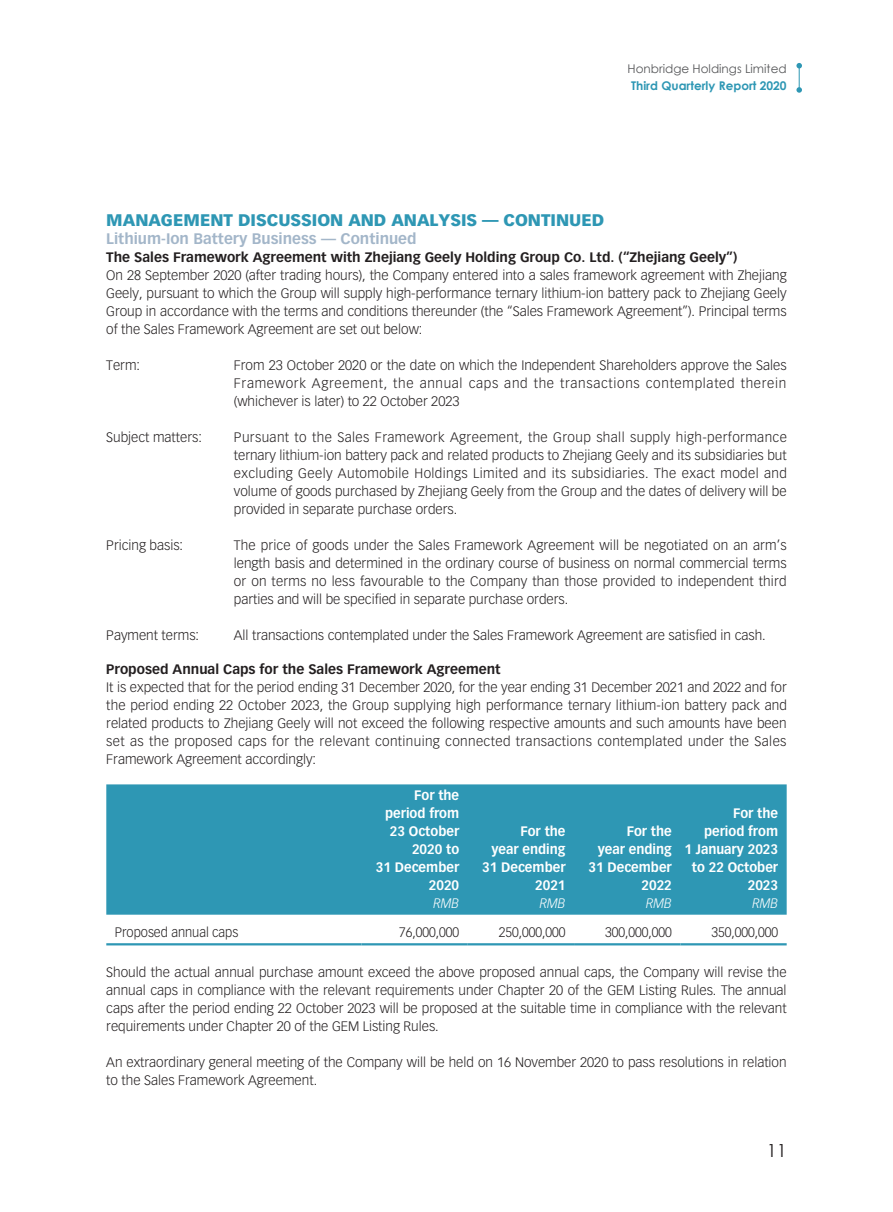
<style>
.page{position:relative;width:893px;height:1212px;background:#fff}
.page>*{position:absolute;margin:0;border:0;box-sizing:border-box;transform-origin:0 0}
.t1{font:18px "Century Gothic";color:#231f20}
.t2{font:900 16.5px "Vectora LT Std";color:#2e97b4}
.t3{font:700 15px "Vectora LT Std";color:#a3b6c9}
.t4{font:300 13.5px/18px "Vectora LT Std";color:#231f20;text-align:justify}
.t5{font:700 13.5px/18px "Vectora LT Std";color:#fff;text-align:right;scale:.95 1}
.t6{font:700 13.5px "Vectora LT Std";color:#231f20}
.t7{font:300 13.5px "Vectora LT Std";color:#231f20;scale:.95 1}
.t8{font:italic 300 13.5px "Vectora LT Std";color:#fff;scale:.95 1}
.t9{font:12px "Century Gothic";color:#57585a}
.t10{font:700 12px "Century Gothic";color:#2e97b4}
</style>
<div class="page">
<svg style="left:796px;top:63px;width:6px;height:30px"></svg>
<div style="left:106px;top:784px;width:681px;height:131px;background:#2e97b4"></div>
<hr style="left:106px;top:943px;width:255px;height:2px;background:#2e97b4">
<hr style="left:361px;top:943px;width:107px;height:2px;background:#2e97b4">
<hr style="left:468px;top:943px;width:106px;height:2px;background:#2e97b4">
<hr style="left:574px;top:943px;width:106px;height:2px;background:#2e97b4">
<hr style="left:680px;top:943px;width:107px;height:2px;background:#2e97b4">
<p class="t9" style="left:627px;top:61px;width:161px">Honbridge Holdings Limited</p>
<p class="t10" style="left:631px;top:76px;width:157px">Third Quarterly Report 2020</p>
<p class="t2" style="left:106px;top:210px;width:500px">MANAGEMENT DISCUSSION AND ANALYSIS — CONTINUED</p>
<p class="t3" style="left:106px;top:230px;width:312px">Lithium-Ion Battery Business — Continued</p>
<p class="t6" style="left:106px;top:249px;width:632px">The Sales Framework Agreement with Zhejiang Geely Holding Group Co. Ltd. (“Zhejiang Geely”)</p>
<p class="t4" style="left:106px;top:267px;width:682px">On 28 September 2020 (after trading hours), the Company entered into a sales framework agreement with Zhejiang Geely, pursuant to which the Group will supply high-performance ternary lithium-ion battery pack to Zhejiang Geely Group in accordance with the terms and conditions thereunder (the “Sales Framework Agreement”). Principal terms of the Sales Framework Agreement are set out below:</p>
<p class="t4" style="left:106px;top:357px;width:35px">Term:</p>
<p class="t4" style="left:234px;top:357px;width:554px">From 23 October 2020 or the date on which the Independent Shareholders approve the Sales Framework Agreement, the annual caps and the transactions contemplated therein (whichever is later) to 22 October 2023</p>
<p class="t4" style="left:106px;top:429px;width:97px">Subject matters:</p>
<p class="t4" style="left:234px;top:429px;width:555px">Pursuant to the Sales Framework Agreement, the Group shall supply high-performance ternary lithium-ion battery pack and related products to Zhejiang Geely and its subsidiaries but excluding Geely Automobile Holdings Limited and its subsidiaries. The exact model and volume of goods purchased by Zhejiang Geely from the Group and the dates of delivery will be provided in separate purchase orders.</p>
<p class="t4" style="left:106px;top:537px;width:78px">Pricing basis:</p>
<p class="t4" style="left:234px;top:537px;width:554px">The price of goods under the Sales Framework Agreement will be negotiated on an arm’s length basis and determined in the ordinary course of business on normal commercial terms or on terms no less favourable to the Company than those provided to independent third parties and will be specified in separate purchase orders.</p>
<p class="t4" style="left:106px;top:627px;width:94px">Payment terms:</p>
<p class="t4" style="left:234px;top:627px;width:533px">All transactions contemplated under the Sales Framework Agreement are satisfied in cash.</p>
<p class="t6" style="left:106px;top:661px;width:396px">Proposed Annual Caps for the Sales Framework Agreement</p>
<p class="t4" style="left:106px;top:678px;width:682px">It is expected that for the period ending 31 December 2020, for the year ending 31 December 2021 and 2022 and for the period ending 22 October 2023, the Group supplying high performance ternary lithium-ion battery pack and related products to Zhejiang Geely will not exceed the following respective amounts and such amounts have been set as the proposed caps for the relevant continuing connected transactions contemplated under the Sales Framework Agreement accordingly:</p>
<p class="t5" style="left:376px;top:786px;width:89px">For the period from<br>23 October<br>2020 to<br>31 December<br>2020</p>
<p class="t5" style="left:684px;top:804px;width:100px">For the<br>period from<br>1 January 2023 to 22 October<br>2023</p>
<p class="t5" style="left:482px;top:822px;width:89px">For the<br>year ending<br>31 December<br>2021</p>
<p class="t5" style="left:588px;top:822px;width:89px">For the<br>year ending<br>31 December<br>2022</p>
<p class="t8" style="left:434px;top:895px;width:28px">RMB</p>
<p class="t8" style="left:540px;top:895px;width:28px">RMB</p>
<p class="t8" style="left:646px;top:895px;width:28px">RMB</p>
<p class="t8" style="left:752px;top:895px;width:29px">RMB</p>
<p class="t7" style="left:115px;top:924px;width:132px">Proposed annual caps</p>
<p class="t7" style="left:399px;top:924px;width:65px">76,000,000</p>
<p class="t7" style="left:499px;top:924px;width:72px">250,000,000</p>
<p class="t7" style="left:605px;top:924px;width:72px">300,000,000</p>
<p class="t7" style="left:711px;top:924px;width:72px">350,000,000</p>
<p class="t4" style="left:106px;top:963px;width:682px">Should the actual annual purchase amount exceed the above proposed annual caps, the Company will revise the annual caps in compliance with the relevant requirements under Chapter 20 of the GEM Listing Rules. The annual caps after the period ending 22 October 2023 will be proposed at the suitable time in compliance with the relevant requirements under Chapter 20 of the GEM Listing Rules.</p>
<p class="t4" style="left:106px;top:1053px;width:682px">An extraordinary general meeting of the Company will be held on 16 November 2020 to pass resolutions in relation to the Sales Framework Agreement.</p>
<h1 class="t1" style="left:767px;top:1138px;width:21px">11</h1>
</div>
